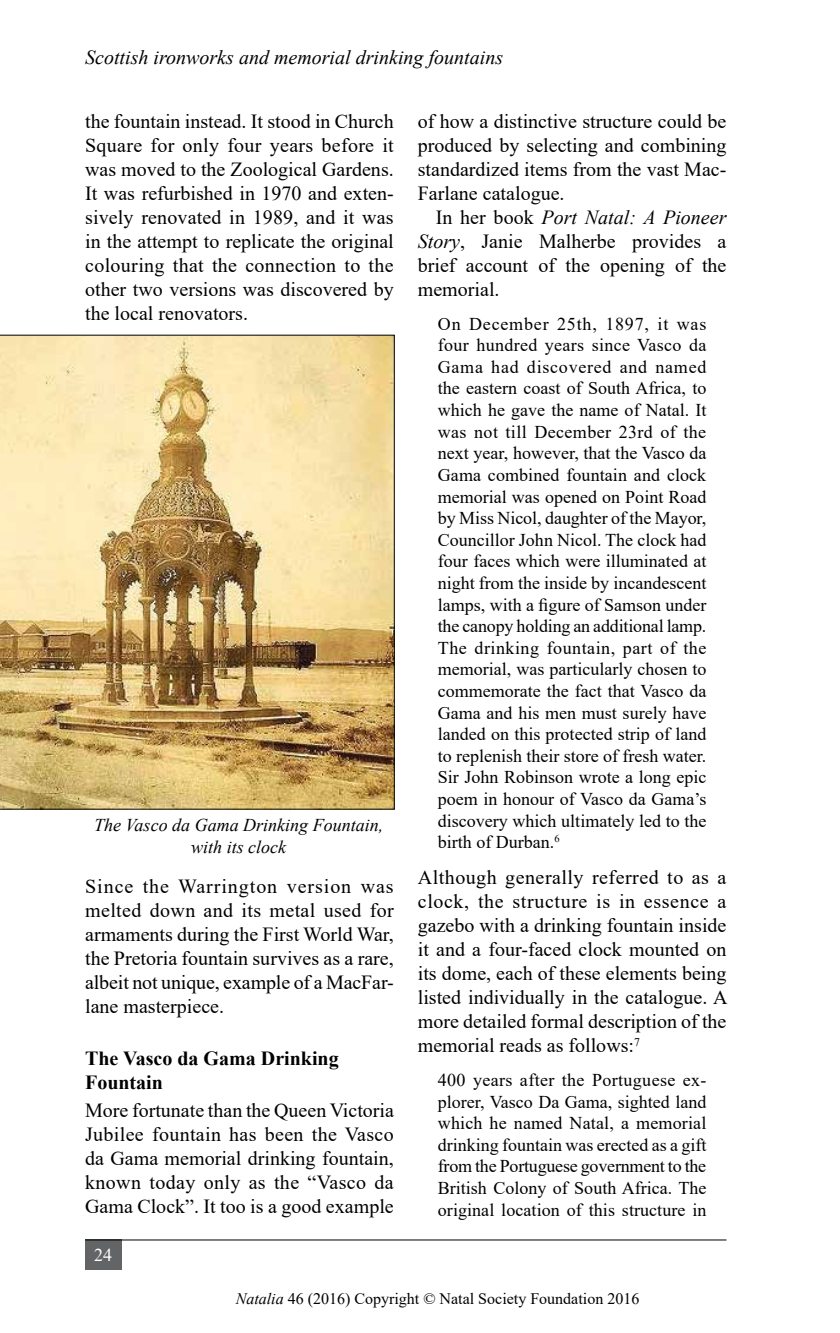
<style>
.page{position:relative;width:840px;height:1333px;background:#fff}
.page>*{position:absolute;margin:0;border:0;box-sizing:border-box;transform-origin:0 0}
.t1{font:20px/24px "Times New Roman";color:#000;text-align:justify}
.t2{font:italic 20px "Times New Roman";color:#000}
.t3{font:700 20px/24px "Times New Roman";color:#000}
.t4{font:18px/21.6px "Times New Roman";color:#000;text-align:justify}
.t5{font:italic 18px/21.6px "Times New Roman";color:#000;text-align:center}
.t6{font:18px "Times New Roman";color:#fff}
.t7{font:16px "Times New Roman";color:#000}
.s1{font-style:italic}
</style>
<div class="page">
<div style="left:85px;top:1239px;width:36px;height:30px;background:#636466"></div>
<hr style="left:85px;top:1239px;width:641px;height:1px;background:#000">
<img style="left:0;top:334px;width:394px;height:475px">
<p class="t2" style="left:85px;top:43px;width:419px">Scottish ironworks and memorial drinking fountains</p>
<p class="t1" style="left:85px;top:109px;width:310px">the fountain instead. It stood in Church Square for only four years before it was moved to the Zoological Gardens.<br>It was refurbished in 1970 and exten&shy;sively renovated in 1989, and it was in the attempt to replicate the original colouring that the connection to the other two versions was discovered by the local renovators.</p>
<p class="t1" style="left:417px;top:109px;width:310px">of how a distinctive structure could be produced by selecting and combining standardized items from the vast Mac-Farlane catalogue.</p>
<p class="t1" style="left:417px;top:205px;width:310px;text-indent:18px">In her book <span class="s1">Port Natal: A Pioneer Story</span>, Janie Malherbe provides a brief account of the opening of the memorial.</p>
<p class="t4" style="left:437px;top:312px;width:270px">On December 25th, 1897, it was four hundred years since Vasco da Gama had discovered and named the eastern coast of South Africa, to which he gave the name of Natal. It was not till December 23rd of the next year, however, that the Vasco da Gama combined fountain and clock memorial was opened on Point Road by Miss Nicol, daughter of the Mayor, Councillor John Nicol. The clock had four faces which were illuminated at night from the inside by incandescent lamps, with a figure of Samson under the canopy holding an additional lamp.<br>The drinking fountain, part of the memorial, was particularly chosen to commemorate the fact that Vasco da Gama and his men must surely have landed on this protected strip of land to replenish their store of fresh water.<br>Sir John Robinson wrote a long epic poem in honour of Vasco da Gama’s discovery which ultimately led to the birth of Durban.<sup>6</sup></p>
<p class="t1" style="left:417px;top:865px;width:311px">Although generally referred to as a clock, the structure is in essence a gazebo with a drinking fountain inside it and a four-faced clock mounted on its dome, each of these elements being listed individually in the catalogue. A more detailed formal description of the memorial reads as follows:<sup>7</sup></p>
<p class="t4" style="left:437px;top:1068px;width:270px">400 years after the Portuguese ex&shy;plorer, Vasco Da Gama, sighted land which he named Natal, a memorial drinking fountain was erected as a gift from the Portuguese government to the British Colony of South Africa. The original location of this structure in</p>
<p class="t5" style="left:94px;top:814px;width:290px">The Vasco da Gama Drinking Fountain, with its clock</p>
<p class="t1" style="left:85px;top:873px;width:310px">Since the Warrington version was melted down and its metal used for armaments during the First World War, the Pretoria fountain survives as a rare, albeit not unique, example of a MacFar&shy;lane masterpiece.</p>
<p class="t3" style="left:85px;top:1045px;width:255px">The Vasco da Gama Drinking<br>Fountain</p>
<p class="t1" style="left:85px;top:1097px;width:310px">More fortunate than the Queen Victoria Jubilee fountain has been the Vasco da Gama memorial drinking fountain, known today only as the “Vasco da Gama Clock”. It too is a good example</p>
<p class="t6" style="left:94px;top:1241px;width:19px">24</p>
<p class="t7" style="left:235px;top:1287px;width:405px"><span class="s1">Natalia</span> 46 (2016) Copyright © Natal Society Foundation 2016</p>
</div>
